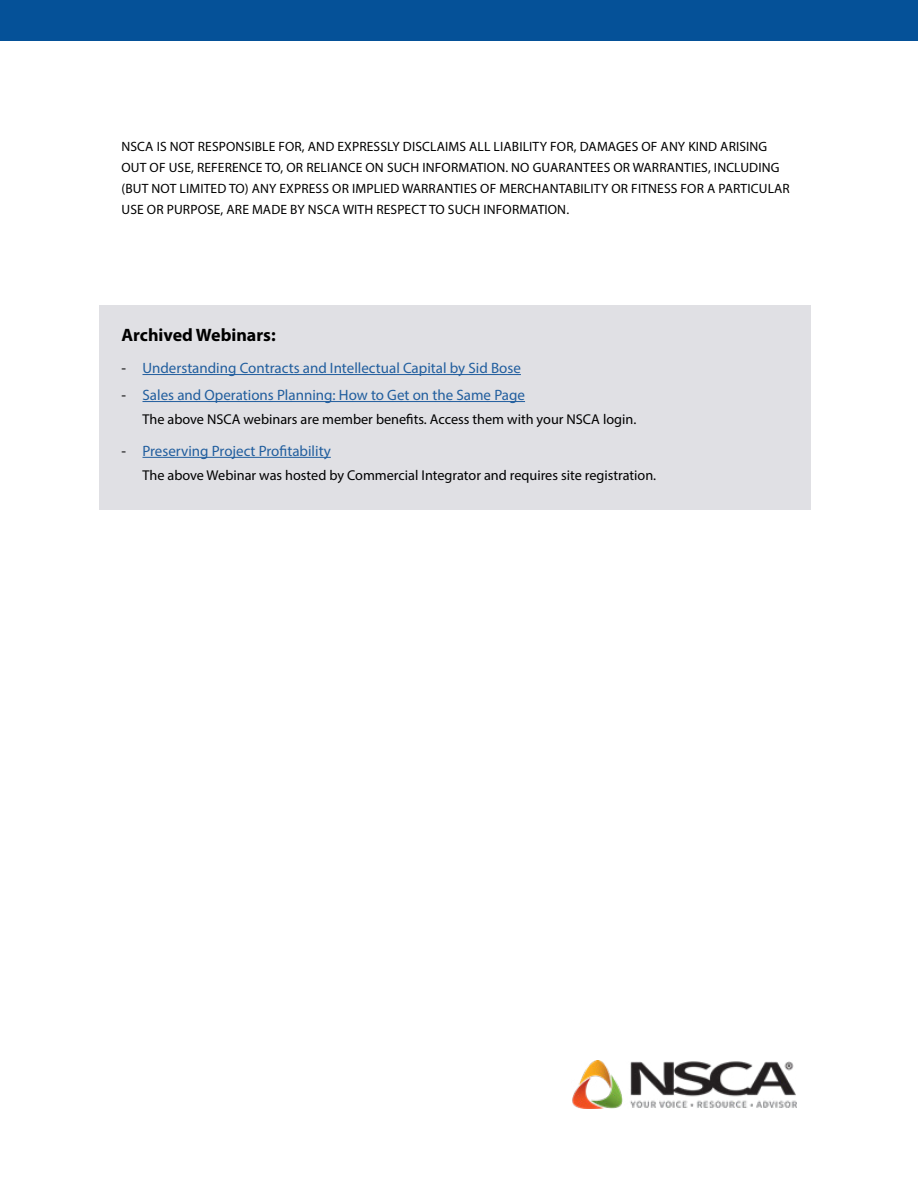
<style>
.page{position:relative;width:918px;height:1188px;background:#fff}
.page>*{position:absolute;margin:0;border:0;box-sizing:border-box;transform-origin:0 0}
.t1{font:700 18px "Myriad Pro";color:#000}
.t2{font:15px "Myriad Pro";color:#215e9e}
.t3{font:14.25px "Myriad Pro";color:#000}
.t4{font:13.5px/21px "Myriad Pro";letter-spacing:.01em;color:#000}
.s1{color:#000}
</style>
<div class="page">
<div style="left:99px;top:306px;width:712px;height:204px;background:#e0e0e4"></div>
<hr style="left:142px;top:374px;width:379px;height:1px;background:#215e9e">
<hr style="left:142px;top:401px;width:383px;height:1px;background:#215e9e">
<hr style="left:142px;top:457px;width:189px;height:1px;background:#215e9e">
<div style="left:0;top:0;width:918px;height:40px;background:#055198"></div>
<img style="left:572px;top:1061px;width:224px;height:47px">
<p class="t4" style="left:122px;top:136px;width:670px">NSCA IS NOT RESPONSIBLE FOR, AND EXPRESSLY DISCLAIMS ALL LIABILITY FOR, DAMAGES OF ANY KIND ARISING OUT OF USE, REFERENCE TO, OR RELIANCE ON SUCH INFORMATION. NO GUARANTEES OR WARRANTIES, INCLUDING (BUT NOT LIMITED TO) ANY EXPRESS OR IMPLIED WARRANTIES OF MERCHANTABILITY OR FITNESS FOR A PARTICULAR USE OR PURPOSE, ARE MADE BY NSCA WITH RESPECT TO SUCH INFORMATION.</p>
<h1 class="t1" style="left:122px;top:323px;width:156px">Archived Webinars:</h1>
<p class="t2" style="left:122px;top:359px;width:401px"><span class="s1">-</span> Understanding Contracts and Intellectual Capital by Sid Bose</p>
<p class="t2" style="left:122px;top:386px;width:405px"><span class="s1">-</span> Sales and Operations Planning: How to Get on the Same Page</p>
<p class="t3" style="left:142px;top:410px;width:495px">The above NSCA webinars are member benefits. Access them with your NSCA login.</p>
<p class="t2" style="left:122px;top:442px;width:211px"><span class="s1">-</span> Preserving Project Profitability</p>
<p class="t3" style="left:142px;top:466px;width:515px">The above Webinar was hosted by Commercial Integrator and requires site registration.</p>
</div>
